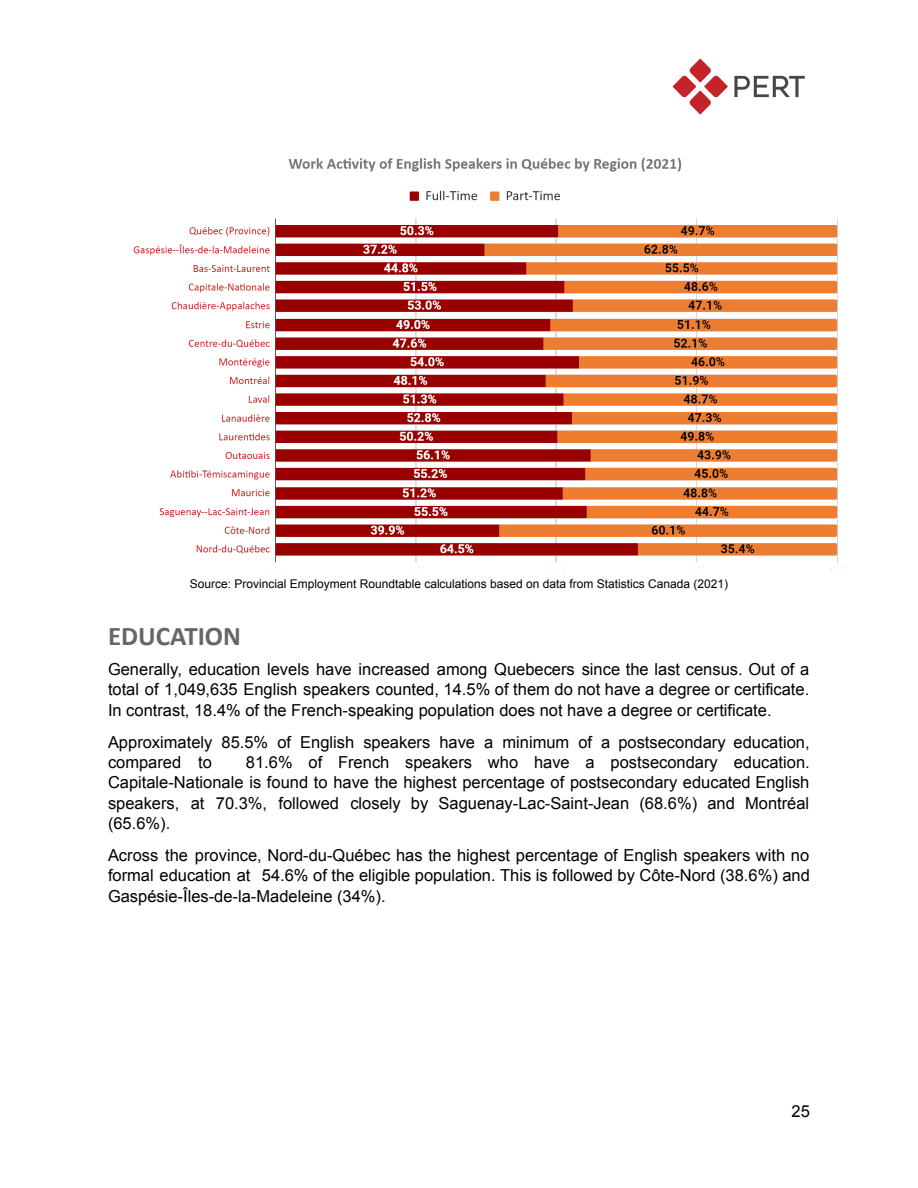
<style>
.page{position:relative;width:918px;height:1188px;background:#fff}
.page>*{position:absolute;margin:0;border:0;box-sizing:border-box;transform-origin:0 0}
.t1{font:700 27px "Calibri";color:#666}
.t2{font:16.5px/20.2px "Arial";color:#000;text-align:justify}
.t3{font:12px "Arial";color:#000}
</style>
<div class="page">
<img style="left:672px;top:58px;width:133px;height:57px">
<img style="left:133px;top:157px;width:714px;height:415px">
<p class="t3" style="left:190px;top:577px;width:540px">Source: Provincial Employment Roundtable calculations based on data from Statistics Canada (2021)</p>
<h1 class="t1" style="left:108px;top:625px;width:134px">EDUCATION</h1>
<p class="t2" style="left:108px;top:659px;width:703px">Generally, education levels have increased among Quebecers since the last census. Out of a total of 1,049,635 English speakers counted, 14.5% of them do not have a degree or certificate.<br>In contrast, 18.4% of the French-speaking population does not have a degree or certificate.</p>
<p class="t2" style="left:108px;top:732px;width:703px">Approximately 85.5% of English speakers have a minimum of a postsecondary education, compared to</p>
<p class="t2" style="left:108px;top:752px;width:703px;text-indent:138px">81.6% of French speakers who have a postsecondary education.<br>Capitale-Nationale is found to have the highest percentage of postsecondary educated English speakers, at 70.3%, followed closely by Saguenay-Lac-Saint-Jean (68.6%) and Montréal (65.6%).</p>
<p class="t2" style="left:108px;top:845px;width:703px">Across the province, Nord-du-Québec has the highest percentage of English speakers with no formal education at 54.6% of the eligible population. This is followed by Côte-Nord (38.6%) and Gaspésie-Îles-de-la-Madeleine (34%).</p>
<p class="t2" style="left:792px;top:1101px;width:20px">25</p>
</div>
